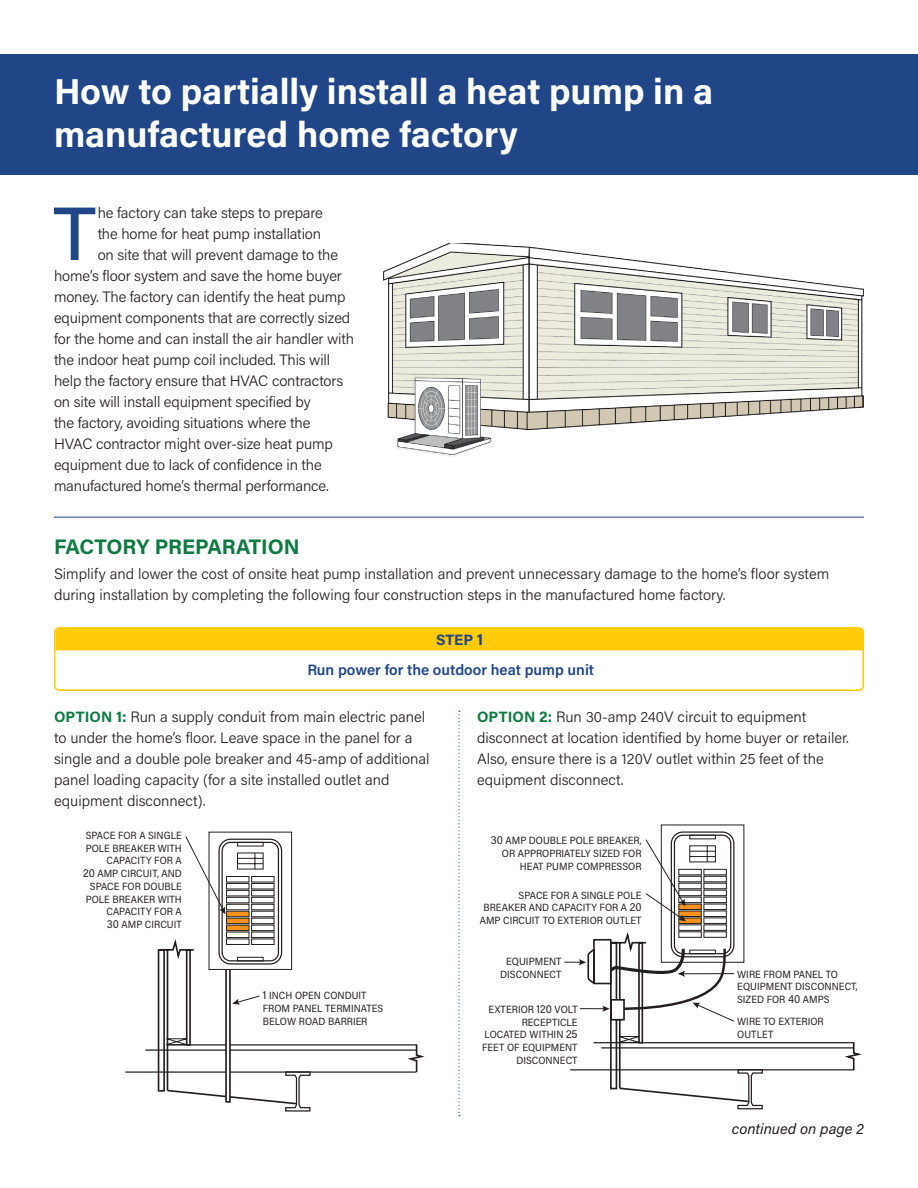
<style>
.page{position:relative;width:918px;height:1188px;background:#fff}
.page>*{position:absolute;margin:0;border:0;box-sizing:border-box;transform-origin:0 0}
.body_text{font:500 75.45px "Acumin Pro";color:#204687}
.t1{font:700 36px/43.2px "Acumin Pro";color:#fff}
.subhead_1{font:700 21px "Acumin Pro";color:#0e7a41}
.body_text-2{font:300 15px/21px "Acumin Pro";letter-spacing:-.005em;color:#231f20}
.Step_heading{font:600 15px "Acumin Pro";color:#204687}
.t2{font:italic 15px "Acumin Pro";color:#231f20}
.Step_heading-2{font:700 15px "Acumin Pro";color:#204687}
.t3{font:10.5px/12.8px "Acumin Pro Semi Cond";color:#231f20;text-align:right}
.s1{font-size:16.5px}
.s2{font-weight:700;color:#0e7a41}
.s3{font-size:11.55px}
</style>
<div class="page">
<div style="left:0;top:54px;width:918px;height:121px;background:#204687"></div>
<hr style="left:54px;top:517px;width:810px;height:1px;background:#204687">
<svg style="left:458px;top:711px;width:2px;height:405px"></svg>
<div style="left:57px;top:630px;width:804px;height:20px;background:#feca0a"></div>
<div style="left:54px;top:627px;width:810px;height:64px;border:2px solid #feca0a;border-radius:4px"></div>
<hr style="left:125px;top:1071px;width:291px;height:2px;background:#231f20">
<hr style="left:146px;top:1049px;width:270px;height:2px;background:#231f20">
<svg style="left:157px;top:831px;width:268px;height:281px"></svg>
<svg style="left:564px;top:825px;width:298px;height:284px"></svg>
<img style="left:383px;top:243px;width:481px;height:213px">
<p class="t1" style="left:54px;top:68px;width:661px">How to partially install a heat pump in a manufactured home factory</p>
<p class="body_text" style="left:53px;top:181px;width:44px">T</p>
<p class="body_text-2" style="left:98px;top:202px;width:227px">he factory can take steps to prepare</p>
<p class="body_text-2" style="left:98px;top:223px;width:225px">the home for heat pump installation</p>
<p class="body_text-2" style="left:98px;top:244px;width:242px">on site that will prevent damage to the</p>
<p class="body_text-2" style="left:54px;top:265px;width:289px">home’s floor system and save the home buyer</p>
<p class="body_text-2" style="left:54px;top:286px;width:293px">money. The factory can identify the heat pump</p>
<p class="body_text-2" style="left:54px;top:307px;width:298px">equipment components that are correctly sized</p>
<p class="body_text-2" style="left:54px;top:328px;width:302px">for the home and can install the air handler with</p>
<p class="body_text-2" style="left:54px;top:349px;width:278px">the indoor heat pump coil included. This will</p>
<p class="body_text-2" style="left:54px;top:370px;width:291px">help the factory ensure that HVAC contractors</p>
<p class="body_text-2" style="left:54px;top:391px;width:258px">on site will install equipment specified by</p>
<p class="body_text-2" style="left:54px;top:412px;width:258px">the factory, avoiding situations where the</p>
<p class="body_text-2" style="left:54px;top:433px;width:280px">HVAC contractor might over-size heat pump</p>
<p class="body_text-2" style="left:54px;top:454px;width:269px">equipment due to lack of confidence in the</p>
<p class="body_text-2" style="left:54px;top:475px;width:276px">manufactured home’s thermal performance.</p>
<p class="subhead_1" style="left:54px;top:532px;width:247px">FACTORY PREPARATION</p>
<p class="body_text-2" style="left:54px;top:563px;width:777px">Simplify and lower the cost of onsite heat pump installation and prevent unnecessary damage to the home’s floor system during installation by completing the following four construction steps in the manufactured home factory.</p>
<p class="Step_heading-2" style="left:436px;top:629px;width:49px">STEP <span class="s1">1</span></p>
<p class="Step_heading" style="left:307px;top:659px;width:288px">Run power for the outdoor heat pump unit</p>
<p class="body_text-2" style="left:54px;top:706px;width:377px"><span class="s2">OPTION 1:</span> Run a supply conduit from main electric panel to under the home’s floor. Leave space in the panel for a single and a double pole breaker and 45-amp of additional panel loading capacity (for a site installed outlet and equipment disconnect).</p>
<p class="t3" style="left:83px;top:829px;width:100px">SPACE FOR A SINGLE<br>POLE BREAKER WITH<br>CAPACITY FOR A<br><span class="s3">20</span> AMP CIRCUIT, AND<br>SPACE FOR DOUBLE<br>POLE BREAKER WITH<br>CAPACITY FOR A<br><span class="s3">30</span> AMP CIRCUIT</p>
<p class="t3" style="left:263px;top:989px;width:122px;text-align:left"><span class="s3">1</span> INCH OPEN CONDUIT<br>FROM PANEL TERMINATES<br>BELOW ROAD BARRIER</p>
<p class="body_text-2" style="left:477px;top:706px;width:374px"><span class="s2">OPTION 2:</span> Run 30-amp 240V circuit to equipment disconnect at location identified by home buyer or retailer.<br>Also, ensure there is a 120V outlet within 25 feet of the equipment disconnect.</p>
<p class="t3" style="left:491px;top:834px;width:152px"><span class="s3">30</span> AMP DOUBLE POLE BREAKER,<br>OR APPROPRIATELY SIZED FOR<br>HEAT PUMP COMPRESSOR</p>
<p class="t3" style="left:480px;top:888px;width:163px">SPACE FOR A SINGLE POLE<br>BREAKER AND CAPACITY FOR A <span class="s3">20<br></span>AMP CIRCUIT TO EXTERIOR OUTLET</p>
<p class="t3" style="left:500px;top:955px;width:63px;text-align:center">EQUIPMENT<br>DISCONNECT</p>
<p class="t3" style="left:482px;top:1002px;width:97px">EXTERIOR <span class="s3">120</span> VOLT<br>RECEPTICLE<br>LOCATED WITHIN <span class="s3">25<br></span>FEET OF EQUIPMENT<br>DISCONNECT</p>
<p class="t3" style="left:737px;top:967px;width:122px;text-align:left">WIRE FROM PANEL TO<br>EQUIPMENT DISCONNECT,<br>SIZED FOR <span class="s3">40</span> AMPS</p>
<p class="t3" style="left:737px;top:1014px;width:88px;text-align:left">WIRE TO EXTERIOR<br>OUTLET</p>
<p class="t2" style="left:732px;top:1118px;width:134px">continued on page 2</p>
</div>
